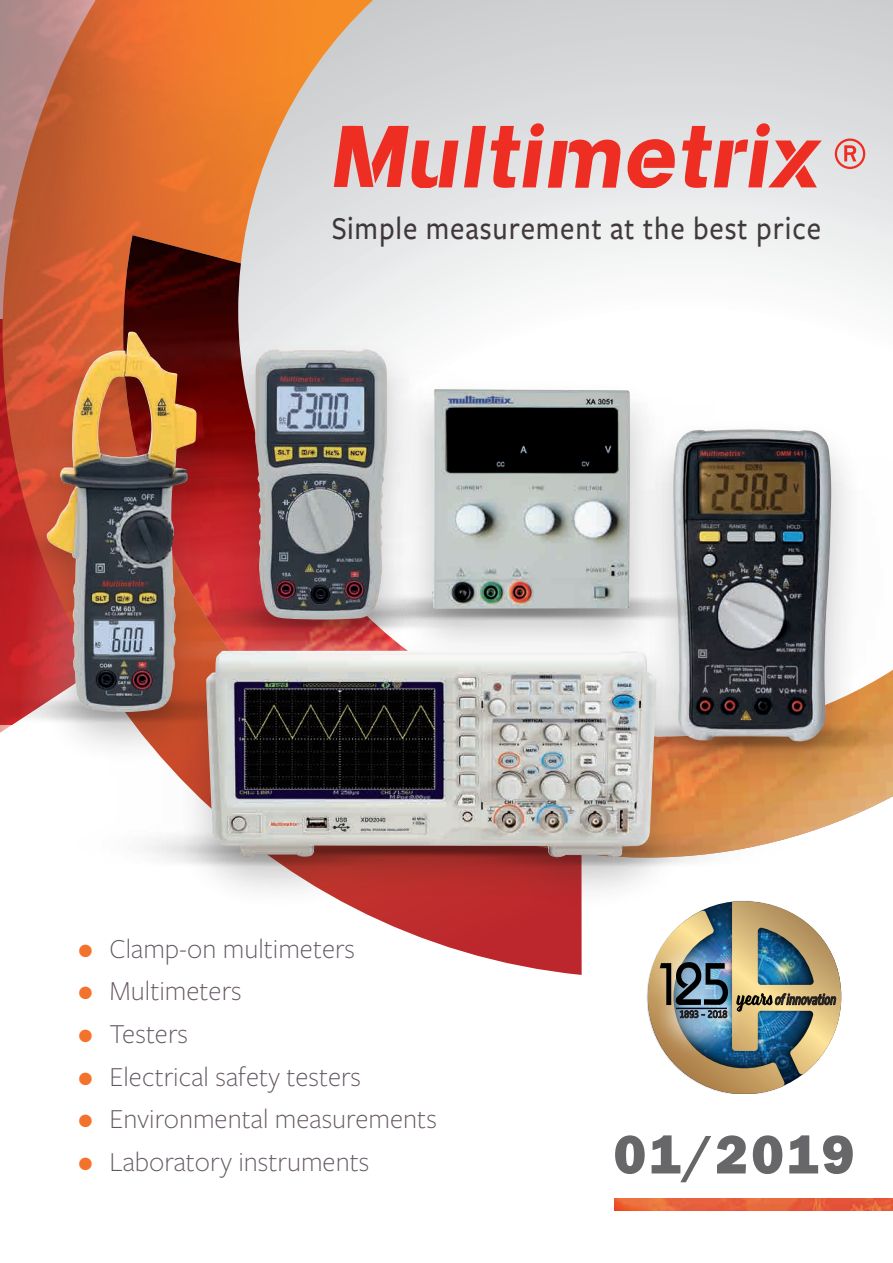
<style>
.page{position:relative;width:893px;height:1263px;background:#fff}
.page>*{position:absolute;margin:0;border:0;box-sizing:border-box;transform-origin:0 0}
.t1{font:800 56.25px "Franklin Gothic";letter-spacing:.04em;color:#67676a}
.t2{font:500 33px "Freight Sans Pro";letter-spacing:.03em;color:#231f20;scale:.9 1}
.t3{font:300 28.5px/42.8px "Freight Sans Pro";color:#635762}
</style>
<div class="page">
<svg style="left:358px;top:910px;width:224px;height:65px"></svg>
<img style="left:0;top:0;width:238px;height:733px">
<img style="left:123px;top:235px;width:770px;height:599px">
<svg style="left:238px;top:0;width:655px;height:417px"></svg>
<svg style="left:682px;top:123px;width:140px;height:65px;background:#e69793"></svg>
<svg style="left:464px;top:123px;width:211px;height:65px;background:#e68f8a"></svg>
<svg style="left:334px;top:126px;width:124px;height:62px;background:#e57a74"></svg>
<svg style="left:835px;top:138px;width:30px;height:31px"></svg>
<img style="left:614px;top:1199px;width:279px;height:12px">
<img style="left:648px;top:901px;width:194px;height:193px">
<div style="left:0;top:320px;width:344px;height:264px;background:#fff;opacity:.18"></div>
<div style="left:0;top:364px;width:344px;height:360px;background:#231f20;opacity:.46"></div>
<img style="left:47px;top:332px;width:150px;height:380px">
<div style="left:108px;top:337px;width:425px;height:34px;background:#fff;opacity:.18"></div>
<div style="left:112px;top:367px;width:416px;height:265px;background:#231f20;opacity:.46"></div>
<img style="left:255px;top:349px;width:132px;height:271px">
<div style="left:640px;top:417px;width:225px;height:378px;background:#231f20;opacity:.24"></div>
<div style="left:529px;top:417px;width:364px;height:39px;background:#fff"></div>
<div style="left:527px;top:450px;width:366px;height:303px;background:#231f20;opacity:.46"></div>
<img style="left:673px;top:430px;width:158px;height:312px">
<div style="left:400px;top:377px;width:263px;height:286px;background:#231f20;opacity:.24"></div>
<div style="left:285px;top:376px;width:496px;height:27px;background:#fff;opacity:.18"></div>
<div style="left:285px;top:397px;width:498px;height:224px;background:#231f20;opacity:.46"></div>
<img style="left:432px;top:389px;width:198px;height:220px">
<div style="left:173px;top:638px;width:516px;height:272px;background:#231f20;opacity:.24"></div>
<div style="left:66px;top:638px;width:731px;height:48px;background:#fff;opacity:.18"></div>
<div style="left:60px;top:682px;width:742px;height:187px;background:#231f20;opacity:.46"></div>
<img style="left:206px;top:651px;width:450px;height:207px">
<p class="t2" style="left:331px;top:206px;width:546px">Simple measurement at the best price</p>
<p class="t3" style="left:110px;top:926px;width:329px">Clamp-on multimeters<br>Multimeters<br>Testers<br>Electrical safety testers<br>Environmental measurements<br>Laboratory instruments</p>
<h1 class="t1" style="left:613px;top:1118px;width:243px">01/2019</h1>
</div>
